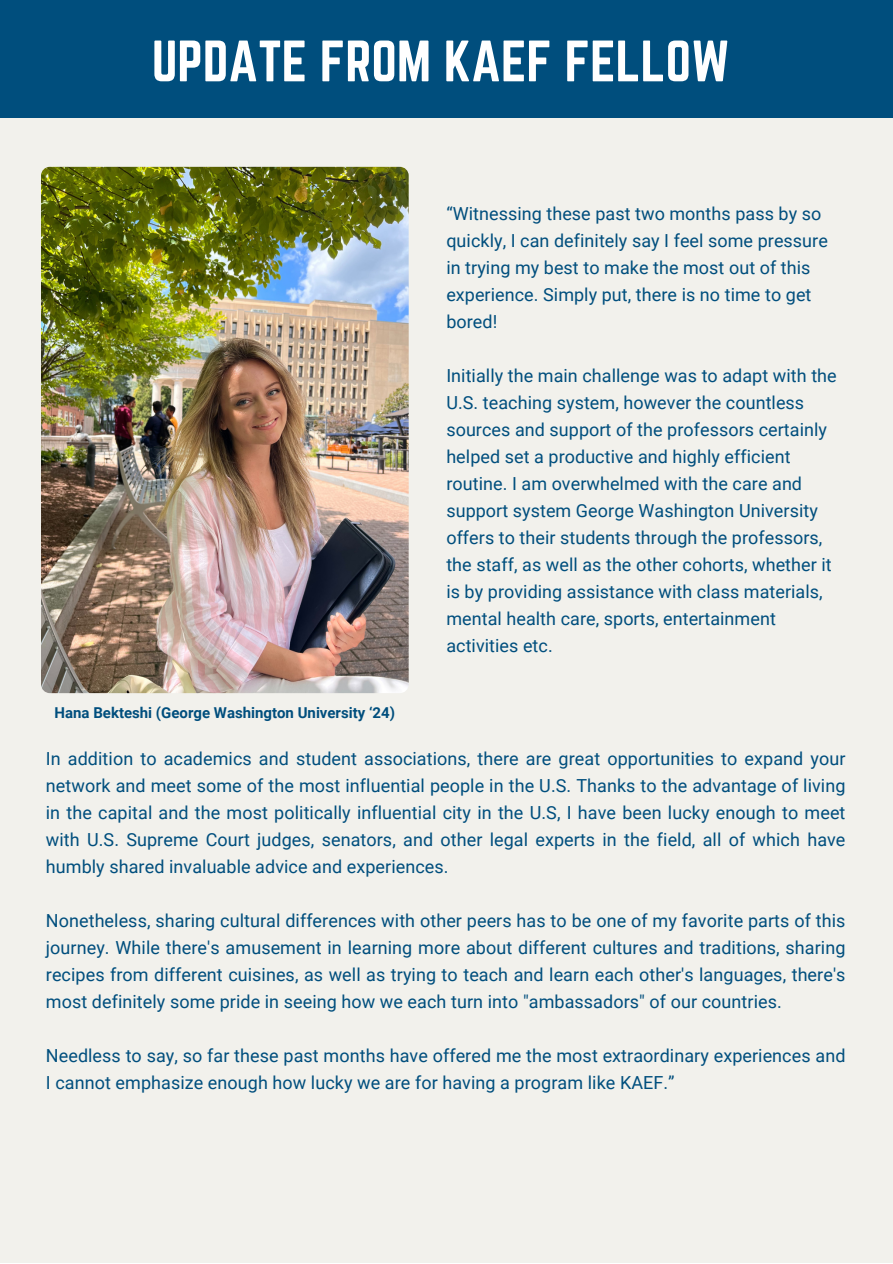
<style>
.page{position:relative;width:893px;height:1264px;background:#fff}
.page>*{position:absolute;margin:0;border:0;box-sizing:border-box;transform-origin:0 0}
.t1{font:51px "Norwester";color:#fff}
.t2{font:18px/27px "Roboto";letter-spacing:.005em;color:#004e7d}
.t3{font:700 15px "Roboto";color:#004e7d}
</style>
<div class="page">
<div style="left:0;top:0;width:892px;height:1262px;background:#f2f1ec"></div>
<div style="left:0;top:0;width:892px;height:118px;background:#004e7d"></div>
<img style="left:41px;top:167px;width:367px;height:526px;border-radius:9px">
<p class="t1" style="left:152px;top:30px;width:579px">UPDATE FROM KAEF FELLOW</p>
<p class="t2" style="left:446px;top:200px;width:383px">“Witnessing these past two months pass by so quickly, I can definitely say I feel some pressure in trying my best to make the most out of this experience. Simply put, there is no time to get bored!</p>
<p class="t3" style="left:55px;top:704px;width:342px">Hana Bekteshi (George Washington University ‘24)</p>
<p class="t2" style="left:446px;top:362px;width:392px">Initially the main challenge was to adapt with the U.S. teaching system, however the countless sources and support of the professors certainly helped set a productive and highly efficient routine. I am overwhelmed with the care and support system George Washington University offers to their students through the professors, the staff, as well as the other cohorts, whether it is by providing assistance with class materials, mental health care, sports, entertainment activities etc.</p>
<p class="t2" style="left:46px;top:745px;width:801px;text-align:justify">In addition to academics and student associations, there are great opportunities to expand your network and meet some of the most influential people in the U.S. Thanks to the advantage of living in the capital and the most politically influential city in the U.S, I have been lucky enough to meet with U.S. Supreme Court judges, senators, and other legal experts in the field, all of which have humbly shared invaluable advice and experiences.</p>
<p class="t2" style="left:46px;top:906px;width:801px;text-align:justify">Nonetheless, sharing cultural differences with other peers has to be one of my favorite parts of this journey. While there's amusement in learning more about different cultures and traditions, sharing recipes from different cuisines, as well as trying to teach and learn each other's languages, there's most definitely some pride in seeing how we each turn into "ambassadors" of our countries.</p>
<p class="t2" style="left:46px;top:1041px;width:801px">Needless to say, so far these past months have offered me the most extraordinary experiences and<br>I cannot emphasize enough how lucky we are for having a program like KAEF.”</p>
</div>
